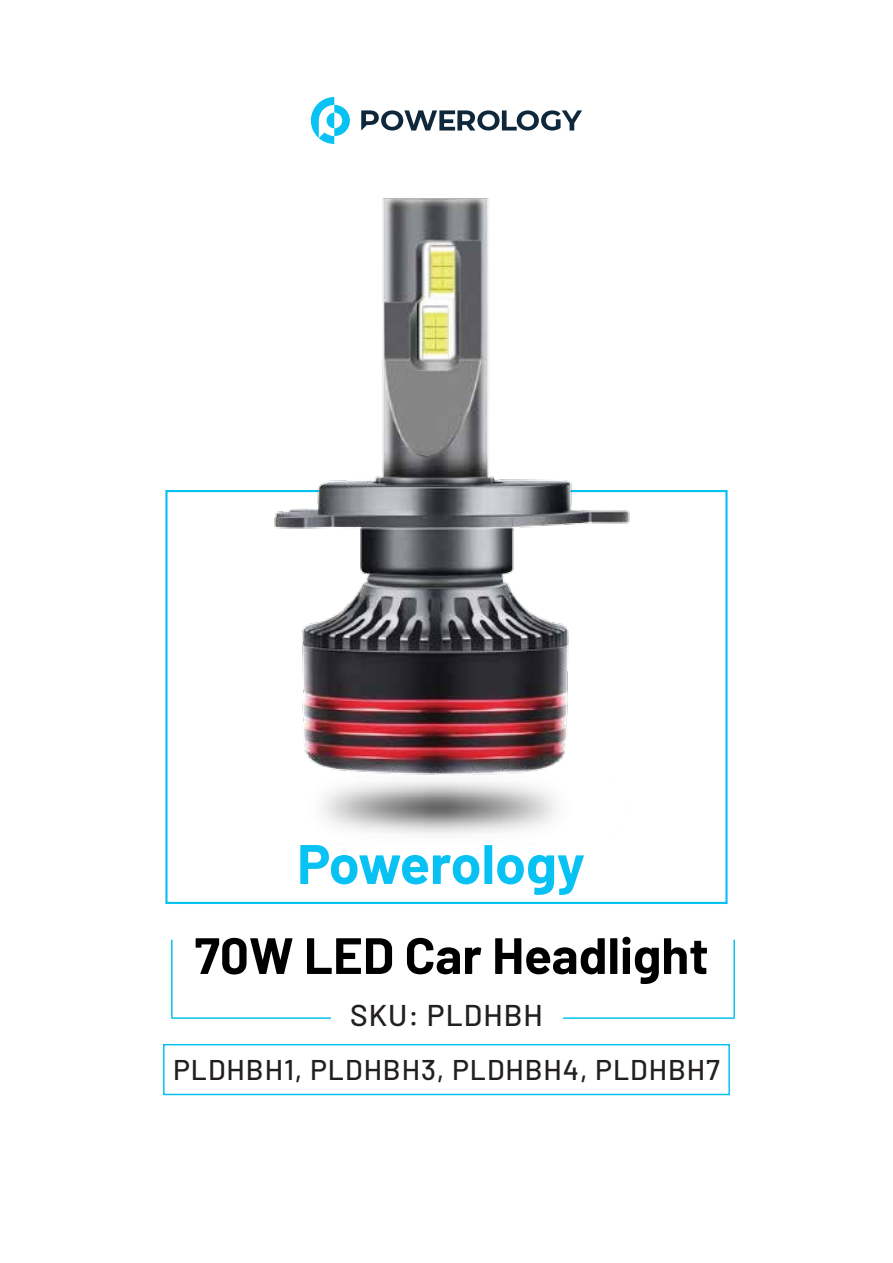
<style>
.page{position:relative;width:893px;height:1263px;background:#fff}
.page>*{position:absolute;margin:0;border:0;box-sizing:border-box;transform-origin:0 0}
.t1{font:700 55.5px "Barlow";color:#07c2f3}
.t2{font:700 51px "Barlow";color:#000}
.t3{font:500 30px "Barlow";letter-spacing:.035em;color:#231f20}
.t4{font:500 28.5px "Barlow";letter-spacing:.035em;color:#231f20}
</style>
<div class="page">
<svg style="left:311px;top:97px;width:39px;height:47px"></svg>
<svg style="left:361px;top:110px;width:221px;height:21px"></svg>
<hr style="left:733px;top:940px;width:2px;height:78px;background:#06c1f2">
<hr style="left:563px;top:1017px;width:171px;height:2px;background:#06c1f2">
<hr style="left:171px;top:940px;width:2px;height:78px;background:#06c1f2">
<hr style="left:172px;top:1017px;width:159px;height:2px;background:#06c1f2">
<img style="left:242px;top:198px;width:409px;height:545px">
<img style="left:304px;top:743px;width:261px;height:91px">
<div style="left:163px;top:1044px;width:567px;height:51px;border:2px solid #06c1f2"></div>
<h1 class="t1" style="left:297px;top:823px;width:289px">Powerology</h1>
<h2 class="t2" style="left:195px;top:918px;width:515px">70W LED Car Headlight</h2>
<p class="t3" style="left:350px;top:993px;width:194px">SKU: PLDHBH</p>
<p class="t4" style="left:173px;top:1049px;width:548px">PLDHBH1, PLDHBH3, PLDHBH4, PLDHBH7</p>
</div>
